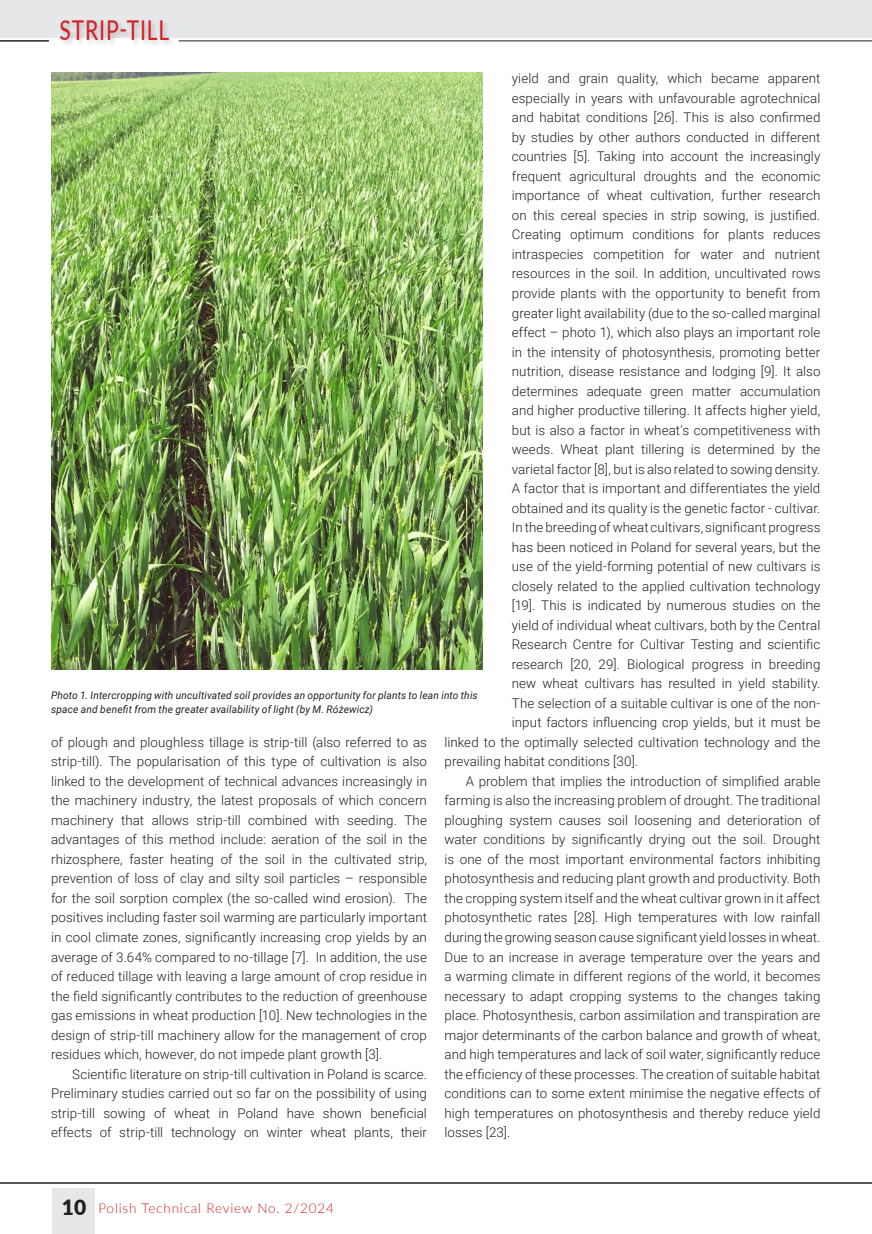
<style>
.page{position:relative;width:872px;height:1234px;background:#fff}
.page>*{position:absolute;margin:0;border:0;box-sizing:border-box;transform-origin:0 0}
.t1{font:500 27.3px "Lato";letter-spacing:.04em;color:#d1232a;scale:.77 1}
.t2{font:300 13.5px "Lato";letter-spacing:.06em;color:#d1232a}
.Tekst_podstawowy_21{font:300 13.35px/19.5px "Roboto";letter-spacing:.005em;color:#231f20;text-align:justify}
.PODPIS_rysunku{font:italic 10.5px/13.5px "Roboto";letter-spacing:.02em;color:#231f20}
.s1{font-weight:900;font-size:21px;color:#231f20}
</style>
<div class="page">
<hr style="left:179px;top:40px;width:693px;height:1px;background:#231f20">
<div style="left:0;top:0;width:872px;height:38px;background:#e6e7e9"></div>
<div style="left:52px;top:1187px;width:42px;height:46px;background:#e6e7e9"></div>
<hr style="left:0;top:1182px;width:872px;height:1px;background:#231f20">
<div style="left:59px;top:19px;width:118px;height:28px;background:#231f20;opacity:.22"></div>
<hr style="left:0;top:40px;width:49px;height:1px;background:#231f20">
<img style="left:51px;top:72px;width:431px;height:597px">
<h1 class="t1" style="left:60px;top:10px;width:144px">STRIP-TILL</h1>
<p class="Tekst_podstawowy_21" style="left:512px;top:68px;width:310px">yield and grain quality, which became apparent</p>
<p class="Tekst_podstawowy_21" style="left:512px;top:88px;width:310px">especially in years with unfavourable agrotechnical</p>
<p class="Tekst_podstawowy_21" style="left:512px;top:107px;width:310px">and habitat conditions [26]. This is also confirmed</p>
<p class="Tekst_podstawowy_21" style="left:512px;top:127px;width:310px">by studies by other authors conducted in different</p>
<p class="Tekst_podstawowy_21" style="left:512px;top:146px;width:310px">countries [5]. Taking into account the increasingly</p>
<p class="Tekst_podstawowy_21" style="left:512px;top:166px;width:310px">frequent agricultural droughts and the economic</p>
<p class="Tekst_podstawowy_21" style="left:512px;top:185px;width:310px">importance of wheat cultivation, further research</p>
<p class="Tekst_podstawowy_21" style="left:512px;top:205px;width:310px">on this cereal species in strip sowing, is justified.</p>
<p class="Tekst_podstawowy_21" style="left:512px;top:224px;width:310px">Creating optimum conditions for plants reduces</p>
<p class="Tekst_podstawowy_21" style="left:512px;top:244px;width:310px">intraspecies competition for water and nutrient</p>
<p class="Tekst_podstawowy_21" style="left:512px;top:263px;width:310px">resources in the soil. In addition, uncultivated rows</p>
<p class="Tekst_podstawowy_21" style="left:512px;top:283px;width:310px">provide plants with the opportunity to benefit from</p>
<p class="Tekst_podstawowy_21" style="left:512px;top:302px;width:310px">greater light availability (due to the so-called marginal</p>
<p class="Tekst_podstawowy_21" style="left:512px;top:322px;width:310px">effect – photo 1), which also plays an important role</p>
<p class="Tekst_podstawowy_21" style="left:512px;top:341px;width:310px">in the intensity of photosynthesis, promoting better</p>
<p class="Tekst_podstawowy_21" style="left:512px;top:361px;width:310px">nutrition, disease resistance and lodging [9]. It also</p>
<p class="Tekst_podstawowy_21" style="left:512px;top:380px;width:310px">determines adequate green matter accumulation</p>
<p class="Tekst_podstawowy_21" style="left:512px;top:400px;width:310px">and higher productive tillering. It affects higher yield,</p>
<p class="Tekst_podstawowy_21" style="left:512px;top:419px;width:310px">but is also a factor in wheat's competitiveness with</p>
<p class="Tekst_podstawowy_21" style="left:512px;top:439px;width:310px">weeds. Wheat plant tillering is determined by the</p>
<p class="Tekst_podstawowy_21" style="left:512px;top:458px;width:310px">varietal factor [8], but is also related to sowing density.</p>
<p class="Tekst_podstawowy_21" style="left:512px;top:478px;width:310px">A factor that is important and differentiates the yield</p>
<p class="Tekst_podstawowy_21" style="left:512px;top:497px;width:310px">obtained and its quality is the genetic factor - cultivar.</p>
<p class="Tekst_podstawowy_21" style="left:512px;top:517px;width:310px">In the breeding of wheat cultivars, significant progress</p>
<p class="Tekst_podstawowy_21" style="left:512px;top:536px;width:310px">has been noticed in Poland for several years, but the</p>
<p class="Tekst_podstawowy_21" style="left:512px;top:556px;width:310px">use of the yield-forming potential of new cultivars is</p>
<p class="Tekst_podstawowy_21" style="left:512px;top:575px;width:310px">closely related to the applied cultivation technology</p>
<p class="Tekst_podstawowy_21" style="left:512px;top:595px;width:310px">[19]. This is indicated by numerous studies on the</p>
<p class="Tekst_podstawowy_21" style="left:512px;top:614px;width:310px">yield of individual wheat cultivars, both by the Central</p>
<p class="Tekst_podstawowy_21" style="left:512px;top:634px;width:310px">Research Centre for Cultivar Testing and scientific</p>
<p class="Tekst_podstawowy_21" style="left:512px;top:653px;width:310px">research [20, 29]. Biological progress in breeding</p>
<p class="Tekst_podstawowy_21" style="left:512px;top:673px;width:310px">new wheat cultivars has resulted in yield stability.</p>
<p class="Tekst_podstawowy_21" style="left:512px;top:692px;width:310px">The selection of a suitable cultivar is one of the non-</p>
<p class="Tekst_podstawowy_21" style="left:512px;top:712px;width:310px">input factors influencing crop yields, but it must be</p>
<p class="Tekst_podstawowy_21" style="left:444px;top:731px;width:377px">linked to the optimally selected cultivation technology and the</p>
<p class="Tekst_podstawowy_21" style="left:444px;top:751px;width:195px">prevailing habitat conditions [30].</p>
<p class="Tekst_podstawowy_21" style="left:444px;top:770px;width:377px;text-indent:21px">A problem that implies the introduction of simplified arable farming is also the increasing problem of drought. The traditional ploughing system causes soil loosening and deterioration of water conditions by significantly drying out the soil. Drought is one of the most important environmental factors inhibiting photosynthesis and reducing plant growth and productivity. Both the cropping system itself and the wheat cultivar grown in it affect photosynthetic rates [28]. High temperatures with low rainfall during the growing season cause significant yield losses in wheat.<br>Due to an increase in average temperature over the years and a warming climate in different regions of the world, it becomes necessary to adapt cropping systems to the changes taking place. Photosynthesis, carbon assimilation and transpiration are major determinants of the carbon balance and growth of wheat, and high temperatures and lack of soil water, significantly reduce the efficiency of these processes. The creation of suitable habitat conditions can to some extent minimise the negative effects of high temperatures on photosynthesis and thereby reduce yield losses [23].</p>
<p class="PODPIS_rysunku" style="left:51px;top:688px;width:428px">Photo 1. Intercropping with uncultivated soil provides an opportunity for plants to lean into this space and benefit from the greater availability of light (by M. Różewicz)</p>
<p class="Tekst_podstawowy_21" style="left:51px;top:731px;width:377px">of plough and ploughless tillage is strip-till (also referred to as strip-till). The popularisation of this type of cultivation is also linked to the development of technical advances increasingly in the machinery industry, the latest proposals of which concern machinery that allows strip-till combined with seeding. The advantages of this method include: aeration of the soil in the rhizosphere, faster heating of the soil in the cultivated strip, prevention of loss of clay and silty soil particles – responsible for the soil sorption complex (the so-called wind erosion). The positives including faster soil warming are particularly important in cool climate zones, significantly increasing crop yields by an average of 3.64% compared to no-tillage [7]. In addition, the use of reduced tillage with leaving a large amount of crop residue in the field significantly contributes to the reduction of greenhouse gas emissions in wheat production [10]. New technologies in the design of strip-till machinery allow for the management of crop residues which, however, do not impede plant growth [3].</p>
<p class="Tekst_podstawowy_21" style="left:51px;top:1063px;width:377px;text-indent:21px">Scientific literature on strip-till cultivation in Poland is scarce.<br>Preliminary studies carried out so far on the possibility of using strip-till sowing of wheat in Poland have shown beneficial effects of strip-till technology on winter wheat plants, their</p>
<p class="t2" style="left:62px;top:1197px;width:274px"><span class="s1">10</span> Polish Technical Review No. 2/2024</p>
</div>
